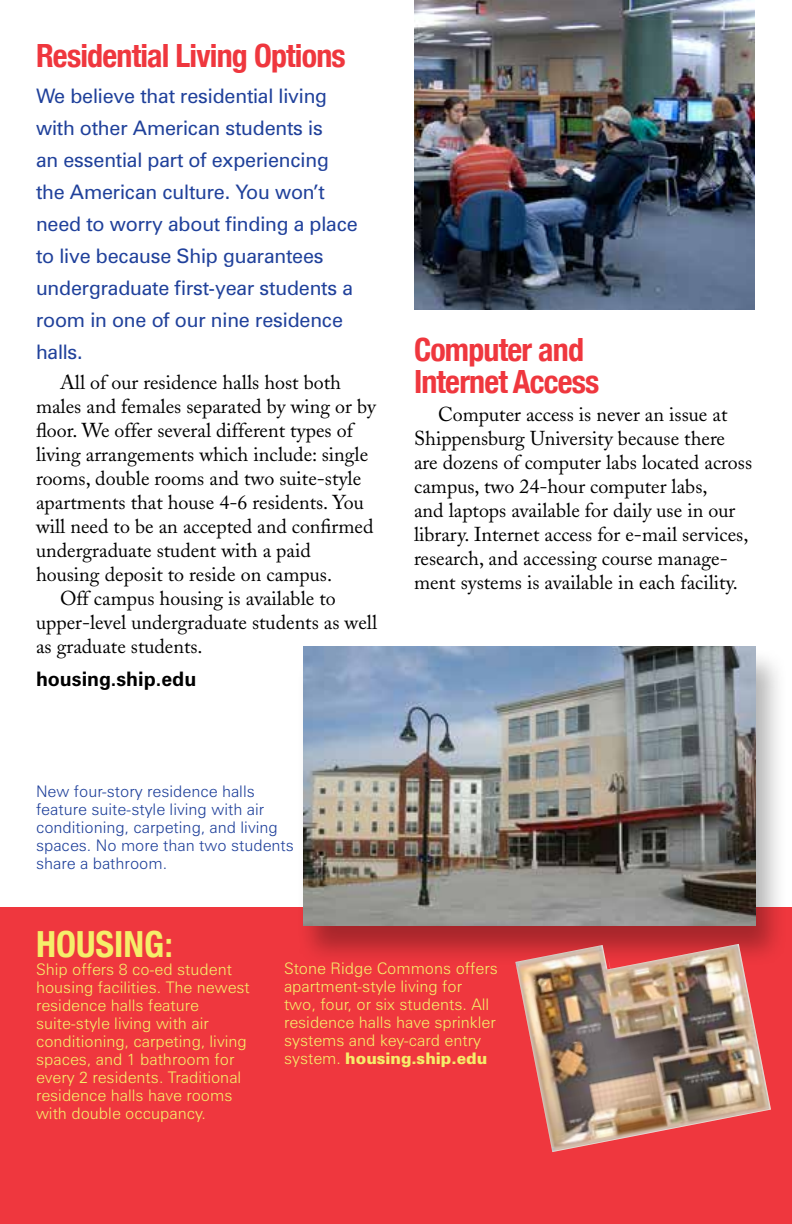
<style>
.page{position:relative;width:792px;height:1224px;background:#fff}
.page>*{position:absolute;margin:0;border:0;box-sizing:border-box;transform-origin:0 0}
.t1{font:700 condensed 36px "Helvetica Neue";color:#f5ee6a}
.t2{font:700 condensed 32px/32px "Helvetica Neue";letter-spacing:-.025em;color:#ef373e}
.t3{font:20px/24px "Adobe Caslon";color:#000}
.t4{font:20px/32px "Zurich BT";letter-spacing:-.01em;color:#20419b}
.t5{font:700 20px "Zurich BT";color:#000}
.t6{font:300 16px/18px "Zurich BT";color:#f5ee6a}
.t7{font:300 16px/18px "Zurich BT";color:#20419b}
.s1{font-family:"Zurich BT"}
.s2{font-weight:900}
</style>
<div class="page">
<div style="left:0;top:908px;width:792px;height:316px;background:#ef373e"></div>
<div style="left:295px;top:647px;width:494px;height:320px;background:#000;opacity:.3"></div>
<img style="left:304px;top:646px;width:452px;height:280px">
<img style="left:515px;top:944px;width:256px;height:208px">
<img style="left:414px;top:0;width:341px;height:310px">
<h2 class="t2" style="left:36px;top:39px;width:311px">Residential Living Options</h2>
<p class="t4" style="left:36px;top:79px;width:323px">We believe that residential living with other American students is<br>an essential part of experiencing the American culture. You won’t need to worry about finding a place to live because Ship guarantees undergraduate first-year students a room in one of our nine residence halls.</p>
<p class="t3" style="left:60px;top:370px;width:282px">All of our residence halls host both</p>
<p class="t3" style="left:36px;top:394px;width:341px">males and females separated by wing or by</p>
<p class="t3" style="left:36px;top:418px;width:319px">floor. We offer several different types of</p>
<p class="t3" style="left:36px;top:442px;width:334px">living arrangements which include: single</p>
<p class="t3" style="left:36px;top:466px;width:327px">rooms, double rooms and two suite-style</p>
<p class="t3" style="left:36px;top:490px;width:329px">apartments that house 4-6 residents. You</p>
<p class="t3" style="left:36px;top:514px;width:339px">will need to be an accepted and confirmed</p>
<p class="t3" style="left:36px;top:538px;width:276px">undergraduate student with a paid</p>
<p class="t3" style="left:36px;top:562px;width:298px">housing deposit to reside on campus.</p>
<p class="t3" style="left:60px;top:586px;width:277px">Off campus housing is available to</p>
<p class="t3" style="left:36px;top:610px;width:343px">upper-level undergraduate students as well</p>
<p class="t3" style="left:36px;top:634px;width:168px">as graduate students.</p>
<p class="t5" style="left:36px;top:666px;width:162px">housing.ship.edu</p>
<h2 class="t2" style="left:414px;top:333px;width:187px">Computer and<br>Internet Access</h2>
<p class="t3" style="left:414px;top:403px;width:340px;text-indent:24px">Computer access is never an issue at Shippensburg University because there are dozens of computer labs located across campus, two 24-hour computer labs,<br>and laptops available for daily use in our library. Internet access for e-mail services, research, and accessing course manage&shy;ment systems is available in each facility.</p>
<p class="t7" style="left:36px;top:783px;width:260px">New four-story residence halls feature suite-style living with air conditioning, carpeting, and living spaces. No more than two students share a bathroom.</p>
<h1 class="t1" style="left:36px;top:922px;width:139px">HOUSING<span class="s1">:</span></h1>
<p class="t6" style="left:36px;top:960px;width:215px">Ship offers 8 co-ed student housing facilities. The newest residence halls feature suite-style living with air conditioning, carpeting, living spaces, and 1 bathroom for every 2 residents. Traditional residence halls have rooms with double occupancy.</p>
<p class="t6" style="left:284px;top:959px;width:215px">Stone Ridge Commons offers apartment-style living for two, four, or six students. All residence halls have sprinkler systems and key-card entry system. <span class="s2">housing.ship.edu</span></p>
</div>
